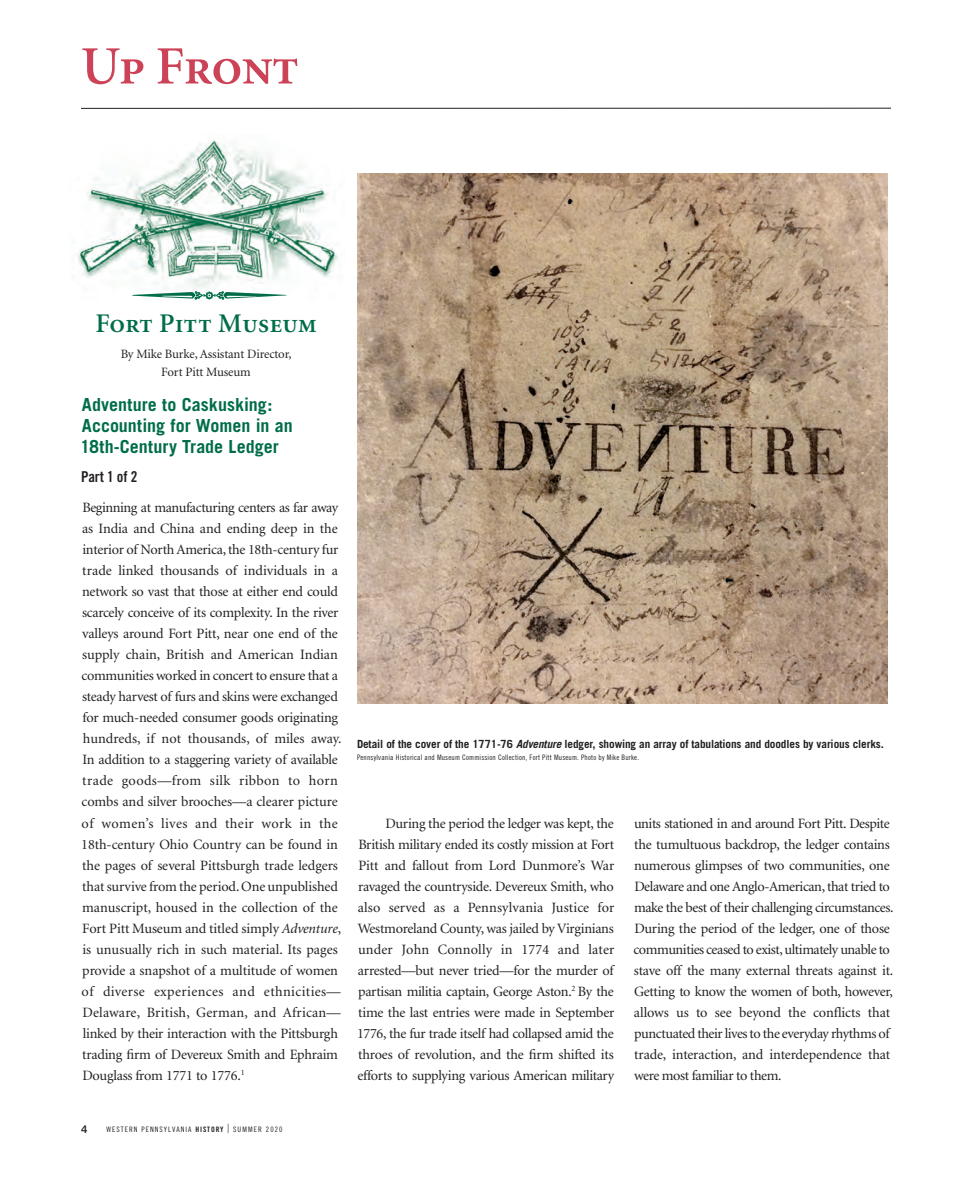
<style>
.page{position:relative;width:972px;height:1188px;background:#fff}
.page>*{position:absolute;margin:0;border:0;box-sizing:border-box;transform-origin:0 0}
.t1{font:54px "Minion Semibold SC";letter-spacing:-.025em;color:#cc4256}
.t2{font:27px "Minion Semibold SC";color:#006d48}
.t3{font:700 18px/21px "Trade Gothic";color:#006d48}
.t4{font:15px "Trade Gothic Bold Cond Twenty";letter-spacing:-.01em;color:#231f20}
.t5{font:14.25px/21px "Minion";letter-spacing:-.02em;color:#231f20}
.t6{font:12.75px/18px "Minion";letter-spacing:-.01em;color:#231f20;text-align:center}
.t7{font:700 11.25px "Trade Gothic";letter-spacing:-.01em;color:#231f20}
.t8{font:10.5px "Trade Gothic Bold Two";color:#231f20}
.t9{font:7.5px "Trade Gothic Cond Eighteen";letter-spacing:.025em;color:#231f20}
.t10{font:7.5px "Trade Gothic Cond Eighteen";letter-spacing:.135em;color:#231f20}
.t11{font:7.5px "Trade Gothic Cond Eighteen";letter-spacing:.15em;color:#231f20}
.s1{font-style:italic}
.s2{font-family:"Trade Gothic Bold Cond Twenty"}
.s3{font-size:12.75px}
</style>
<div class="page">
<hr style="left:81px;top:108px;width:810px;height:1px;background:#231f20">
<img style="left:78px;top:139px;width:260px;height:150px">
<svg style="left:132px;top:291px;width:155px;height:9px"></svg>
<img style="left:358px;top:174px;width:530px;height:530px">
<h1 class="t1" style="left:81px;top:39px;width:220px">Up Front</h1>
<h2 class="t2" style="left:96px;top:310px;width:223px">Fort Pitt Museum</h2>
<p class="t6" style="left:121px;top:346px;width:172px">By Mike Burke, Assistant Director,<br>Fort Pitt Museum</p>
<h3 class="t3" style="left:80px;top:394px;width:214px">Adventure to Caskusking:<br>Accounting for Women in an<br>18th-Century Trade Ledger</h3>
<p class="t4" style="left:81px;top:467px;width:58px">Part 1 of 2</p>
<p class="t5" style="left:81px;top:498px;width:261px">Beginning at manufacturing centers as far away as India and China and ending deep in the interior of North America, the 18th-century fur trade linked thousands of individuals in a network so vast that those at either end could scarcely conceive of its complexity. In the river valleys around Fort Pitt, near one end of the supply chain, British and American Indian communities worked in concert to ensure that a steady harvest of furs and skins were exchanged for much-needed consumer goods originating hundreds, if not thousands, of miles away In addition to a staggering variety of available trade goods—from silk ribbon to horn combs and silver brooches—a clearer picture of women’s lives and their work in the 18th-century Ohio Country can be found in the pages of several Pittsburgh trade ledgers that survive from the period. One unpublished manuscript, housed in the collection of the Fort Pitt Museum and titled simply <span class="s1">Adventure</span>, is unusually rich in such material. Its pages provide a snapshot of a multitude of women of diverse experiences and ethnicities— Delaware, British, German, and African— linked by their interaction with the Pittsburgh trading firm of Devereux Smith and Ephraim Douglass from 1771 to 1776.<sup>1</sup></p>
<p class="t7" style="left:338px;top:737px;width:547px"><sup>.</sup> Detail of the cover of the 1771-76 <span class="s1">Adventure</span> ledger, showing an array of tabulations and doodles by various clerks.</p>
<p class="t9" style="left:357px;top:753px;width:284px">Pennsylvania Historical and Museum Commission Collection, Fort Pitt Museum. Photo by Mike Burke.</p>
<p class="t5" style="left:634px;top:814px;width:261px">units stationed in and around Fort Pitt. Despite the tumultuous backdrop, the ledger contains numerous glimpses of two communities, one Delaware and one Anglo-American, that tried to make the best of their challenging circumstances.<br>During the period of the ledger, one of those communities ceased to exist, ultimately unable to stave off the many external threats against it.<br>Getting to know the women of both, however, allows us to see beyond the conflicts that punctuated their lives to the everyday rhythms of trade, interaction, and interdependence that were most familiar to them.</p>
<p class="t5" style="left:357px;top:814px;width:259px;text-align:justify;text-indent:28px">During the period the ledger was kept, the British military ended its costly mission at Fort Pitt and fallout from Lord Dunmore’s War ravaged the countryside. Devereux Smith, who also served as a Pennsylvania Justice for Westmoreland County, was jailed by Virginians under John Connolly in 1774 and later arrested—but never tried—for the murder of partisan militia captain, George Aston.<sup>2</sup> By the time the last entries were made in September 1776, the fur trade itself had collapsed amid the throes of revolution, and the firm shifted its efforts to supplying various American military</p>
<p class="t10" style="left:107px;top:1125px;width:124px">WESTERN PENNSYLVANIA <span class="s2">HISTORY</span> <span class="s3">|</span></p>
<p class="t8" style="left:81px;top:1123px;width:8px">4</p>
<p class="t11" style="left:233px;top:1125px;width:51px">SUMMER 2020</p>
</div>
